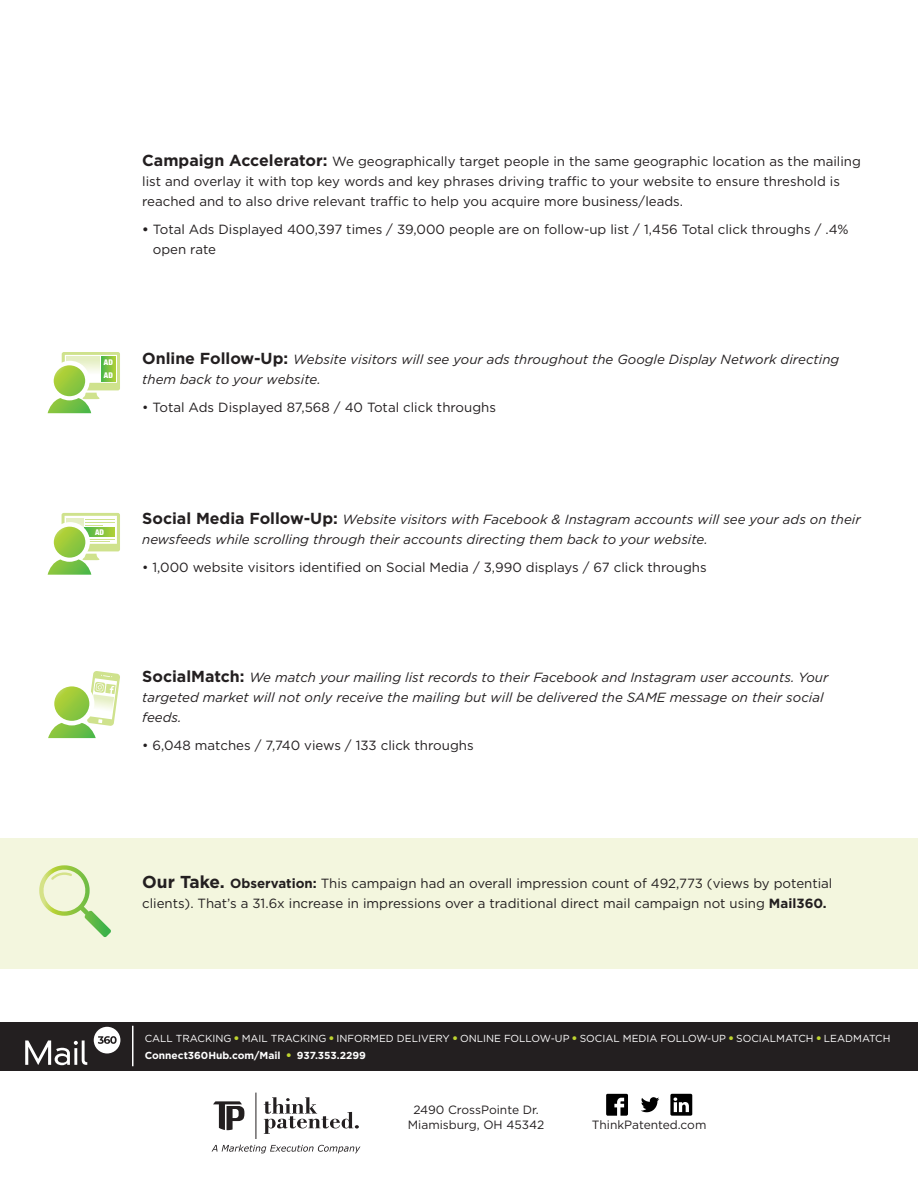
<style>
.page{position:relative;width:918px;height:1188px;background:#fff}
.page>*{position:absolute;margin:0;border:0;box-sizing:border-box;transform-origin:0 0}
.t1{font:13.35px/20px "Gotham";color:#231f20}
.t2{font:italic 13.35px/20px "Gotham";color:#231f20}
.t3{font:12px/14.4px "Gotham";color:#231f20;text-align:center}
.t4{font:10.2px/16.5px "Gotham";color:#fff}
.t5{font:900 condensed 7.95px/12.6px "Helvetica Neue";color:#fff}
.s1{font-weight:700;font-size:15.9px}
.s2{font-weight:700}
.s3{font-weight:700;font-style:normal;font-size:15.9px}
.s4{font-weight:700;font-size:17.25px}
.s5{font-family:"Futura Std";font-stretch:condensed;color:#bfd430}
</style>
<div class="page">
<div style="left:0;top:838px;width:918px;height:131px;background:#f3f6de"></div>
<div style="left:0;top:1022px;width:918px;height:49px;background:#231f20"></div>
<svg style="left:264px;top:1097px;width:95px;height:37px"></svg>
<hr style="left:256px;top:1093px;width:1px;height:46px;background:#231f20">
<svg style="left:213px;top:1101px;width:31px;height:29px"></svg>
<svg style="left:212px;top:1145px;width:148px;height:8px"></svg>
<svg style="left:670px;top:1094px;width:22px;height:22px"></svg>
<svg style="left:606px;top:1094px;width:22px;height:22px"></svg>
<svg style="left:641px;top:1097px;width:18px;height:15px"></svg>
<hr style="left:132px;top:1026px;width:1px;height:40px;background:#fff">
<svg style="left:25px;top:1040px;width:62px;height:25px"></svg>
<svg style="left:94px;top:1027px;width:26px;height:26px"></svg>
<svg style="left:39px;top:865px;width:72px;height:72px"></svg>
<svg style="left:48px;top:352px;width:72px;height:61px"></svg>
<svg style="left:48px;top:513px;width:72px;height:62px"></svg>
<svg style="left:48px;top:671px;width:72px;height:67px"></svg>
<p class="t1" style="left:142px;top:151px;width:720px"><span class="s1">Campaign Accelerator:</span> We geographically target people in the same geographic location as the mailing list and overlay it with top key words and key phrases driving traffic to your website to ensure threshold is reached and to also drive relevant traffic to help you acquire more business/leads.</p>
<p class="t1" style="left:153px;top:219px;width:697px;text-indent:-11px"><span class="s2">•</span> Total Ads Displayed 400,397 times / 39,000 people are on follow-up list / 1,456 Total click throughs / .4% open rate</p>
<p class="t5" style="left:104px;top:356px;width:10px">AD<br>AD</p>
<p class="t2" style="left:142px;top:350px;width:699px"><span class="s3">Online Follow-Up:</span> Website visitors will see your ads throughout the Google Display Network directing them back to your website.</p>
<p class="t1" style="left:142px;top:397px;width:355px">• Total Ads Displayed 87,568 / 40 Total click throughs</p>
<p class="t5" style="left:95px;top:525px;width:10px">AD</p>
<p class="t2" style="left:142px;top:509px;width:720px"><span class="s3">Social Media Follow-Up:</span> Website visitors with Facebook &amp; Instagram accounts will see your ads on their newsfeeds while scrolling through their accounts directing them back to your website.</p>
<p class="t1" style="left:142px;top:557px;width:566px">• 1,000 website visitors identified on Social Media / 3,990 displays / 67 click throughs</p>
<p class="t2" style="left:142px;top:667px;width:688px"><span class="s3">SocialMatch:</span> We match your mailing list records to their Facebook and Instagram user accounts. Your targeted market will not only receive the mailing but will be delivered the SAME message on their social feeds.</p>
<p class="t1" style="left:142px;top:735px;width:333px">• 6,048 matches / 7,740 views / 133 click throughs</p>
<p class="t1" style="left:142px;top:873px;width:692px"><span class="s4">Our Take.</span> <span class="s2">Observation:</span> This campaign had an overall impression count of 492,773 (views by potential clients). That’s a 31.6x increase in impressions over a traditional direct mail campaign not using <span class="s2">Mail360.</span></p>
<p class="t4" style="left:145px;top:1030px;width:747px">CALL TRACKING <span class="s5">•</span> MAIL TRACKING <span class="s5">•</span> INFORMED DELIVERY <span class="s5">•</span> ONLINE FOLLOW-UP <span class="s5">•</span> SOCIAL MEDIA FOLLOW-UP <span class="s5">•</span> SOCIALMATCH <span class="s5">•</span> LEADMATCH<br><span class="s2">Connect360Hub.com/Mail</span> <span class="s5">•</span> <span class="s2">937.353.2299</span></p>
<p class="t3" style="left:408px;top:1103px;width:138px">2490 CrossPointe Dr.<br>Miamisburg, OH 45342</p>
<p class="t3" style="left:592px;top:1117px;width:116px">ThinkPatented.com</p>
</div>
